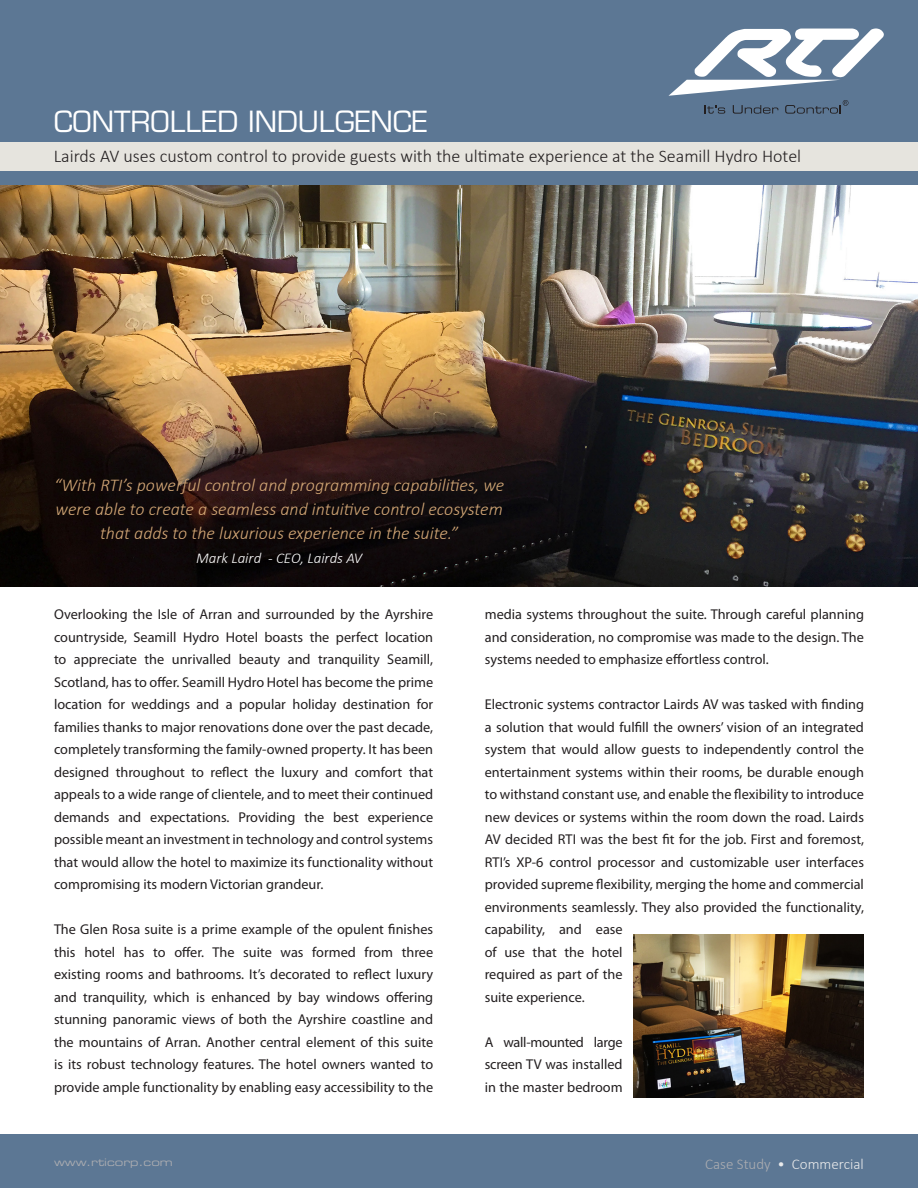
<style>
.page{position:relative;width:918px;height:1188px;background:#fff}
.page>*{position:absolute;margin:0;border:0;box-sizing:border-box;transform-origin:0 0}
.t1{font:28.5px "Eurostile";color:#fff}
.t2{font:italic 300 18px/24px "Calibri";color:#d3a776;text-align:center}
.t3{font:300 18px "Calibri";color:#231f20}
.t4{font:italic 300 15px "Calibri";color:#fff}
.t5{font:300 15px "Calibri";color:#e9eaeb}
.t6{font:14.25px/22.5px "Myriad Pro";color:#231f20;text-align:justify}
.t7{font:10.5px "Eurostile Extended Two";color:#acadb1}
.s1{color:#acadb1}
</style>
<div class="page">
<img style="left:0;top:184px;width:918px;height:403px">
<div style="left:0;top:0;width:918px;height:184px;background:#5c7794"></div>
<div style="left:0;top:1134px;width:918px;height:54px;background:#5c7794"></div>
<svg style="left:669px;top:28px;width:215px;height:86px"></svg>
<div style="left:0;top:142px;width:918px;height:29px;background:#e6e4de"></div>
<img style="left:634px;top:935px;width:230px;height:162px">
<p class="t1" style="left:54px;top:105px;width:376px">CONTROLLED INDULGENCE</p>
<p class="t3" style="left:54px;top:145px;width:749px">Lairds AV uses custom control to provide guests with the ultimate experience at the Seamill Hydro Hotel</p>
<p class="t2" style="left:54px;top:473px;width:452px">“With RTI’s powerful control and programming capabilities, we were able to create a seamless and intuitive control ecosystem that adds to the luxurious experience in the suite.”</p>
<p class="t4" style="left:196px;top:549px;width:168px">Mark Laird - CEO, Lairds AV</p>
<p class="t6" style="left:54px;top:603px;width:381px">Overlooking the Isle of Arran and surrounded by the Ayrshire countryside, Seamill Hydro Hotel boasts the perfect location to appreciate the unrivalled beauty and tranquility Seamill, Scotland, has to offer. Seamill Hydro Hotel has become the prime location for weddings and a popular holiday destination for families thanks to major renovations done over the past decade, completely transforming the family-owned property. It has been designed throughout to reflect the luxury and comfort that appeals to a wide range of clientele, and to meet their continued demands and expectations. Providing the best experience possible meant an investment in technology and control systems that would allow the hotel to maximize its functionality without compromising its modern Victorian grandeur.</p>
<p class="t6" style="left:54px;top:918px;width:381px">The Glen Rosa suite is a prime example of the opulent finishes this hotel has to offer. The suite was formed from three existing rooms and bathrooms. It’s decorated to reflect luxury and tranquility, which is enhanced by bay windows offering stunning panoramic views of both the Ayrshire coastline and the mountains of Arran. Another central element of this suite is its robust technology features. The hotel owners wanted to provide ample functionality by enabling easy accessibility to the</p>
<p class="t6" style="left:485px;top:603px;width:381px">media systems throughout the suite. Through careful planning and consideration, no compromise was made to the design. The systems needed to emphasize effortless control.</p>
<p class="t6" style="left:485px;top:693px;width:381px;text-align:left">Electronic systems contractor Lairds AV was tasked with finding a solution that would fulfill the owners’ vision of an integrated system that would allow guests to independently control the entertainment systems within their rooms, be durable enough to withstand constant use, and enable the flexibility to introduce new devices or systems within the room down the road. Lairds AV decided RTI was the best fit for the job. First and foremost, RTI’s XP-6 control processor and customizable user interfaces provided supreme flexibility, merging the home and commercial environments seamlessly. They also provided the functionality, capability, and ease<br>of use that the hotel<br>required as part of the<br>suite experience.</p>
<p class="t6" style="left:485px;top:1031px;width:139px">A wall-mounted large screen TV was installed in the master bedroom</p>
<p class="t7" style="left:54px;top:1155px;width:120px">www.rticorp.com</p>
<p class="t5" style="left:705px;top:1154px;width:160px"><span class="s1">Case Study</span> • Commercial</p>
</div>
